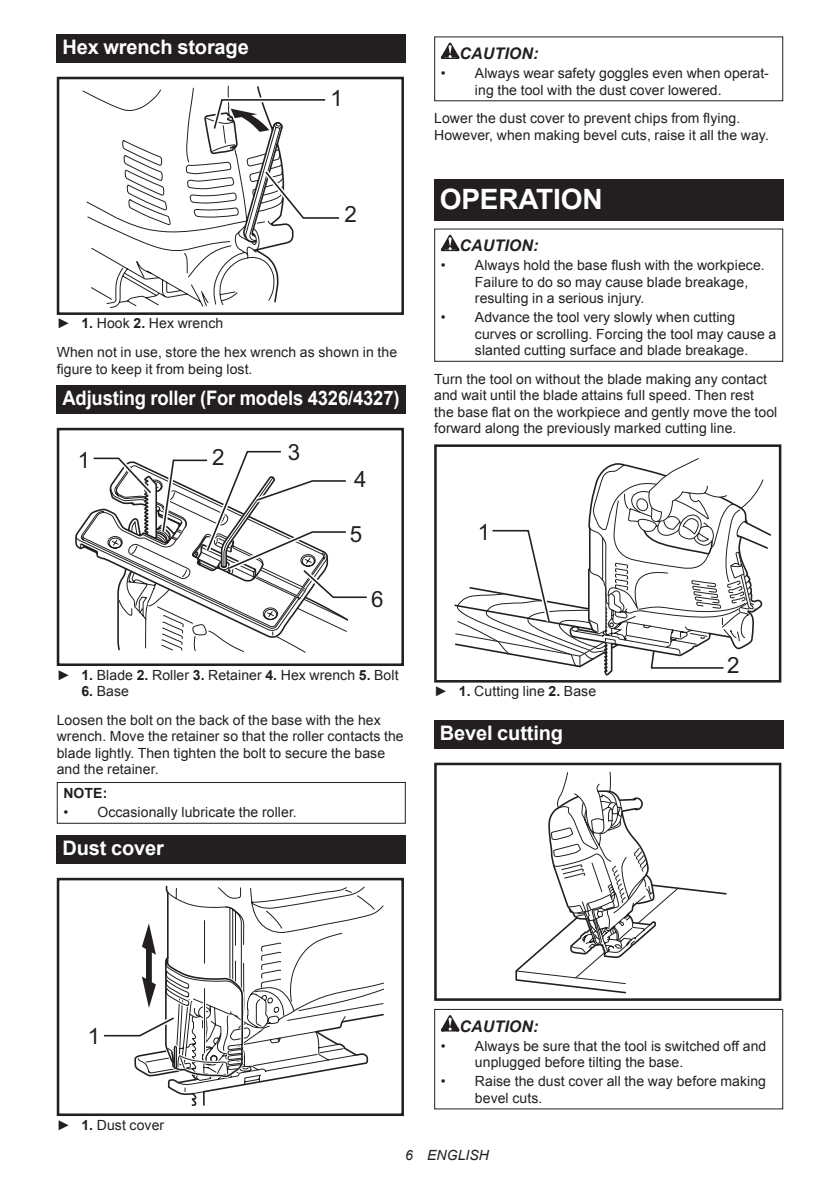
<style>
.page{position:relative;width:840px;height:1191px;background:#fff}
.page>*{position:absolute;margin:0;border:0;box-sizing:border-box;transform-origin:0 0}
.t1{font:700 28px "Arial";letter-spacing:-.01em;color:#fff}
.t2{font:22.4px "Arial";color:#231f20}
.t3{font:700 20px "Arial";letter-spacing:-.01em;color:#fff}
.t4{font:700 20px "Arial";letter-spacing:-.01em;color:#fff;scale:.92 1}
.t5{font:italic 700 16px "Arial";letter-spacing:.005em;color:#231f20}
.t6{font:14px/16.4px "Arial";letter-spacing:.005em;color:#231f20}
.t7{font:italic 14px "Arial";letter-spacing:.005em;color:#231f20}
.t8{font:700 14px "Arial";color:#231f20}
.s1{font-weight:700}
</style>
<div class="page">
<div style="left:57px;top:34px;width:348px;height:29px;background:#231f20"></div>
<div style="left:57px;top:77px;width:347px;height:238px;border:3px solid #231f20"></div>
<svg style="left:82px;top:87px;width:142px;height:221px"></svg>
<svg style="left:203px;top:85px;width:137px;height:219px"></svg>
<div style="left:57px;top:385px;width:348px;height:28px;background:#231f20"></div>
<div style="left:57px;top:428px;width:347px;height:238px;border:3px solid #231f20"></div>
<svg style="left:80px;top:450px;width:287px;height:201px"></svg>
<div style="left:57px;top:782px;width:348px;height:41px;border:1px solid #231f20"></div>
<div style="left:57px;top:835px;width:348px;height:28px;background:#231f20"></div>
<div style="left:57px;top:878px;width:347px;height:238px;border:3px solid #231f20"></div>
<svg style="left:165px;top:885px;width:220px;height:105px"></svg>
<hr style="left:167px;top:892px;width:1px;height:66px;background:#231f20">
<svg style="left:104px;top:906px;width:280px;height:200px"></svg>
<svg style="left:440px;top:43px;width:19px;height:16px"></svg>
<div style="left:434px;top:179px;width:348px;height:41px;background:#231f20"></div>
<svg style="left:440px;top:235px;width:19px;height:16px"></svg>
<div style="left:434px;top:228px;width:348px;height:134px;border:1px solid #231f20"></div>
<div style="left:434px;top:444px;width:347px;height:238px;border:3px solid #231f20"></div>
<svg style="left:454px;top:458px;width:317px;height:218px"></svg>
<div style="left:434px;top:720px;width:348px;height:28px;background:#231f20"></div>
<div style="left:434px;top:762px;width:347px;height:239px;border:3px solid #231f20"></div>
<svg style="left:515px;top:771px;width:212px;height:223px"></svg>
<svg style="left:440px;top:1015px;width:19px;height:16px"></svg>
<div style="left:434px;top:1009px;width:348px;height:100px;border:1px solid #231f20"></div>
<h3 class="t3" style="left:62px;top:34px;width:188px">Hex wrench storage</h3>
<h2 class="t2" style="left:330px;top:83px;width:14px">1</h2>
<h2 class="t2" style="left:344px;top:199px;width:14px">2</h2>
<p class="t6" style="left:57px;top:309px;width:342px;line-height:28.8px">► <span class="s1">1.</span> Hook <span class="s1">2.</span> Hex wrench<br>When not in use, store the hex wrench as shown in the</p>
<p class="t6" style="left:57px;top:361px;width:197px">figure to keep it from being lost.</p>
<h3 class="t4" style="left:62px;top:385px;width:368px">Adjusting roller (For models 4326/4327)</h3>
<h2 class="t2" style="left:78px;top:445px;width:14px">1</h2>
<h2 class="t2" style="left:212px;top:442px;width:14px">2</h2>
<h2 class="t2" style="left:288px;top:437px;width:14px">3</h2>
<h2 class="t2" style="left:354px;top:464px;width:14px">4</h2>
<h2 class="t2" style="left:349px;top:519px;width:14px">5</h2>
<h2 class="t2" style="left:371px;top:584px;width:14px">6</h2>
<p class="t6" style="left:57px;top:666px;width:343px">► <span class="s1">1.</span> Blade <span class="s1">2.</span> Roller <span class="s1">3.</span> Retainer <span class="s1">4.</span> Hex wrench <span class="s1">5.</span> Bolt</p>
<p class="t6" style="left:57px;top:676px;width:325px;line-height:28.8px;text-indent:25px"><span class="s1">6.</span> Base<br>Loosen the bolt on the back of the base with the hex</p>
<p class="t6" style="left:57px;top:728px;width:348px">wrench. Move the retainer so that the roller contacts the blade lightly. Then tighten the bolt to secure the base and the retainer.</p>
<p class="t8" style="left:63px;top:783px;width:45px">NOTE:</p>
<p class="t6" style="left:63px;top:804px;width:235px">• Occasionally lubricate the roller.</p>
<h3 class="t3" style="left:62px;top:834px;width:103px">Dust cover</h3>
<p class="t5" style="left:459px;top:43px;width:80px">CAUTION:</p>
<p class="t6" style="left:474px;top:65px;width:295px;text-indent:-34px">• Always wear safety goggles even when operat&shy;ing the tool with the dust cover lowered.</p>
<p class="t6" style="left:434px;top:110px;width:336px">Lower the dust cover to prevent chips from flying.<br>However, when making bevel cuts, raise it all the way.</p>
<h1 class="t1" style="left:439px;top:181px;width:164px">OPERATION</h1>
<p class="t5" style="left:459px;top:235px;width:80px">CAUTION:</p>
<p class="t6" style="left:474px;top:257px;width:291px;text-indent:-34px">• Always hold the base flush with the workpiece.<br>Failure to do so may cause blade breakage, resulting in a serious injury.</p>
<p class="t6" style="left:474px;top:309px;width:303px;text-indent:-34px">• Advance the tool very slowly when cutting curves or scrolling. Forcing the tool may cause a slanted cutting surface and blade breakage.</p>
<p class="t6" style="left:434px;top:371px;width:344px">Turn the tool on without the blade making any contact and wait until the blade attains full speed. Then rest<br>the base flat on the workpiece and gently move the tool forward along the previously marked cutting line.</p>
<h2 class="t2" style="left:477px;top:517px;width:14px">1</h2>
<p class="t6" style="left:434px;top:683px;width:163px">► <span class="s1">1.</span> Cutting line <span class="s1">2.</span> Base</p>
<h3 class="t3" style="left:439px;top:719px;width:125px">Bevel cutting</h3>
<h2 class="t2" style="left:726px;top:650px;width:14px">2</h2>
<h2 class="t2" style="left:88px;top:1021px;width:14px">1</h2>
<p class="t6" style="left:57px;top:1116px;width:109px">► <span class="s1">1.</span> Dust cover</p>
<p class="t5" style="left:459px;top:1015px;width:80px">CAUTION:</p>
<p class="t6" style="left:474px;top:1037px;width:293px;text-indent:-34px">• Always be sure that the tool is switched off and unplugged before tilting the base.</p>
<p class="t6" style="left:474px;top:1073px;width:292px;text-indent:-34px">• Raise the dust cover all the way before making bevel cuts.</p>
<p class="t7" style="left:405px;top:1146px;width:85px">6 ENGLISH</p>
</div>
